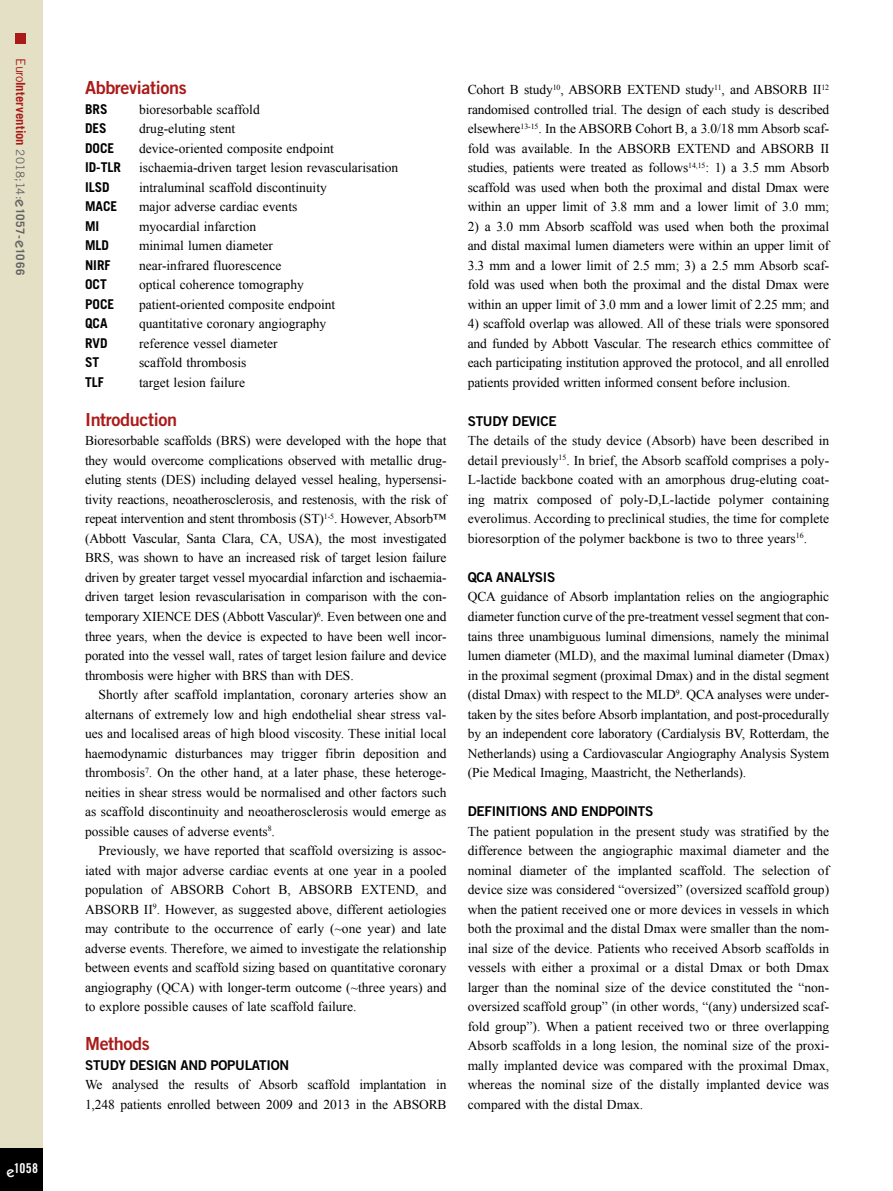
<style>
.page{position:relative;width:893px;height:1191px;background:#fff}
.page>*{position:absolute;margin:0;border:0;box-sizing:border-box;transform-origin:0 0}
.t1{font:18px "Trade Gothic LT Std Bd 2";letter-spacing:-.02em;color:#a91b18}
.t2{font:13.5px/19.5px "Times New Roman";color:#000;text-align:justify}
.t3{font:13.5px "Trade Gothic LT Std Bd 2";letter-spacing:-.02em;color:#000}
.t4{font:700 13.5px "Trade Gothic LT Std";color:#000}
.t5{font:13.5px "Trade Gothic LT Std Bd Cn 20";color:#fff}
.t6{font:700 12.75px "Trade Gothic LT Std";letter-spacing:.005em;color:#a91b18}
.s1{font-weight:400}
.s2{font-weight:400;font-size:11.7px;color:#646363}
.s3{font-family:"ITC Kabel Std";font-weight:500;font-size:15px;color:#646363}
.s4{font-size:11.7px;color:#646363}
.s5{font-family:"ITC Kabel Std";font-weight:500;font-size:15px}
</style>
<div class="page">
<div style="left:0;top:0;width:43px;height:1191px;background:#e4e0c5"></div>
<div style="left:16px;top:34px;width:10px;height:10px;background:#a91b18"></div>
<div style="left:0;top:1148px;width:43px;height:43px;background:#000"></div>
<p class="t6" style="left:29px;top:58px;width:218px;rotate:90deg"><span class="s1">Euro</span>Intervention <span class="s2">2018;14:</span><span class="s3">e</span><span class="s4">1057-</span><span class="s3">e</span><span class="s4">1066</span></p>
<p class="t5" style="left:6px;top:1160px;width:33px"><span class="s5">e</span>1058</p>
<h1 class="t1" style="left:85px;top:77px;width:103px">Abbreviations</h1>
<p class="t4" style="left:85px;top:101px;width:24px">BRS</p>
<p class="t2" style="left:139px;top:99px;width:122px">bioresorbable scaffold</p>
<p class="t4" style="left:85px;top:120px;width:23px">DES</p>
<p class="t2" style="left:139px;top:119px;width:98px">drug-eluting stent</p>
<p class="t4" style="left:85px;top:140px;width:31px">DOCE</p>
<p class="t2" style="left:139px;top:138px;width:196px">device-oriented composite endpoint</p>
<p class="t4" style="left:85px;top:159px;width:38px">ID-TLR</p>
<p class="t2" style="left:139px;top:158px;width:261px">ischaemia-driven target lesion revascularisation</p>
<p class="t4" style="left:85px;top:179px;width:26px">ILSD</p>
<p class="t2" style="left:139px;top:177px;width:189px">intraluminal scaffold discontinuity</p>
<p class="t4" style="left:85px;top:198px;width:34px">MACE</p>
<p class="t2" style="left:139px;top:197px;width:160px">major adverse cardiac events</p>
<p class="t4" style="left:85px;top:218px;width:16px">MI</p>
<p class="t2" style="left:139px;top:216px;width:119px">myocardial infarction</p>
<p class="t4" style="left:85px;top:237px;width:26px">MLD</p>
<p class="t2" style="left:139px;top:236px;width:136px">minimal lumen diameter</p>
<p class="t4" style="left:85px;top:257px;width:27px">NIRF</p>
<p class="t2" style="left:139px;top:255px;width:144px">near-infrared fluorescence</p>
<p class="t4" style="left:85px;top:276px;width:23px">OCT</p>
<p class="t2" style="left:139px;top:275px;width:166px">optical coherence tomography</p>
<p class="t4" style="left:85px;top:296px;width:31px">POCE</p>
<p class="t2" style="left:139px;top:294px;width:198px">patient-oriented composite endpoint</p>
<p class="t4" style="left:85px;top:315px;width:24px">QCA</p>
<p class="t2" style="left:139px;top:314px;width:189px">quantitative coronary angiography</p>
<p class="t4" style="left:85px;top:335px;width:24px">RVD</p>
<p class="t2" style="left:139px;top:333px;width:140px">reference vessel diameter</p>
<p class="t4" style="left:85px;top:354px;width:16px">ST</p>
<p class="t2" style="left:139px;top:353px;width:109px">scaffold thrombosis</p>
<p class="t4" style="left:85px;top:374px;width:20px">TLF</p>
<p class="t2" style="left:139px;top:372px;width:108px">target lesion failure</p>
<h1 class="t1" style="left:85px;top:408px;width:94px">Introduction</h1>
<p class="t2" style="left:85px;top:431px;width:363px">Bioresorbable scaffolds (BRS) were developed with the hope that they would overcome complications observed with metallic drug&shy;eluting stents (DES) including delayed vessel healing, hypersensi&shy;tivity reactions, neoatherosclerosis, and restenosis, with the risk of repeat intervention and stent thrombosis (ST)<sup>1-5</sup>. However, Absorb™ (Abbott Vascular, Santa Clara, CA, USA), the most investigated BRS, was shown to have an increased risk of target lesion failure driven by greater target vessel myocardial infarction and ischaemia&shy;driven target lesion revascularisation in comparison with the con&shy;temporary XIENCE DES (Abbott Vascular)<sup>6</sup>. Even between one and three years, when the device is expected to have been well incor&shy;porated into the vessel wall, rates of target lesion failure and device thrombosis were higher with BRS than with DES.</p>
<p class="t2" style="left:85px;top:684px;width:363px;text-indent:14px">Shortly after scaffold implantation, coronary arteries show an alternans of extremely low and high endothelial shear stress val&shy;ues and localised areas of high blood viscosity. These initial local haemodynamic disturbances may trigger fibrin deposition and thrombosis<sup>7</sup>. On the other hand, at a later phase, these heteroge&shy;neities in shear stress would be normalised and other factors such as scaffold discontinuity and neoatherosclerosis would emerge as possible causes of adverse events<sup>8</sup>.</p>
<p class="t2" style="left:85px;top:840px;width:363px;text-indent:14px">Previously, we have reported that scaffold oversizing is assoc&shy;iated with major adverse cardiac events at one year in a pooled population of ABSORB Cohort B, ABSORB EXTEND, and ABSORB II<sup>9</sup>. However, as suggested above, different aetiologies may contribute to the occurrence of early (~one year) and late adverse events. Therefore, we aimed to investigate the relationship between events and scaffold sizing based on quantitative coronary angiography (QCA) with longer-term outcome (~three years) and to explore possible causes of late scaffold failure.</p>
<h1 class="t1" style="left:85px;top:1032px;width:66px">Methods</h1>
<p class="t3" style="left:85px;top:1056px;width:206px">STUDY DESIGN AND POPULATION</p>
<p class="t2" style="left:85px;top:1074px;width:363px">We analysed the results of Absorb scaffold implantation in<br>1,248 patients enrolled between 2009 and 2013 in the ABSORB</p>
<p class="t2" style="left:468px;top:80px;width:363px">Cohort B study<sup>10</sup>, ABSORB EXTEND study<sup>11</sup>, and ABSORB II<sup>12 </sup>randomised controlled trial. The design of each study is described elsewhere<sup>13-15</sup>. In the ABSORB Cohort B, a 3.0/18 mm Absorb scaf&shy;fold was available. In the ABSORB EXTEND and ABSORB II studies, patients were treated as follows<sup>14,15</sup>: 1) a 3.5 mm Absorb scaffold was used when both the proximal and distal Dmax were within an upper limit of 3.8 mm and a lower limit of 3.0 mm;</p>
<p class="t2" style="left:468px;top:216px;width:363px">2) a 3.0 mm Absorb scaffold was used when both the proximal and distal maximal lumen diameters were within an upper limit of 3.3 mm and a lower limit of 2.5 mm; 3) a 2.5 mm Absorb scaf&shy;fold was used when both the proximal and the distal Dmax were within an upper limit of 3.0 mm and a lower limit of 2.25 mm; and</p>
<p class="t2" style="left:468px;top:314px;width:363px">4) scaffold overlap was allowed. All of these trials were sponsored and funded by Abbott Vascular. The research ethics committee of each participating institution approved the protocol, and all enrolled patients provided written informed consent before inclusion.</p>
<p class="t3" style="left:468px;top:413px;width:90px">STUDY DEVICE</p>
<p class="t2" style="left:468px;top:431px;width:363px">The details of the study device (Absorb) have been described in detail previously<sup>15</sup>. In brief, the Absorb scaffold comprises a poly-L-lactide backbone coated with an amorphous drug-eluting coat&shy;ing matrix composed of poly-D,L-lactide polymer containing everolimus. According to preclinical studies, the time for complete bioresorption of the polymer backbone is two to three years<sup>16</sup>.</p>
<p class="t3" style="left:468px;top:569px;width:89px">QCA ANALYSIS</p>
<p class="t2" style="left:468px;top:587px;width:363px">QCA guidance of Absorb implantation relies on the angiographic diameter function curve of the pre-treatment vessel segment that con&shy;tains three unambiguous luminal dimensions, namely the minimal lumen diameter (MLD), and the maximal luminal diameter (Dmax) in the proximal segment (proximal Dmax) and in the distal segment (distal Dmax) with respect to the MLD<sup>9</sup>. QCA analyses were under&shy;taken by the sites before Absorb implantation, and post-procedurally by an independent core laboratory (Cardialysis BV, Rotterdam, the Netherlands) using a Cardiovascular Angiography Analysis System (Pie Medical Imaging, Maastricht, the Netherlands).</p>
<p class="t3" style="left:468px;top:803px;width:187px">DEFINITIONS AND ENDPOINTS</p>
<p class="t2" style="left:468px;top:821px;width:363px">The patient population in the present study was stratified by the difference between the angiographic maximal diameter and the nominal diameter of the implanted scaffold. The selection of device size was considered “oversized” (oversized scaffold group) when the patient received one or more devices in vessels in which both the proximal and the distal Dmax were smaller than the nom&shy;inal size of the device. Patients who received Absorb scaffolds in vessels with either a proximal or a distal Dmax or both Dmax larger than the nominal size of the device constituted the “non&shy;oversized scaffold group” (in other words, “(any) undersized scaf&shy;fold group”). When a patient received two or three overlapping Absorb scaffolds in a long lesion, the nominal size of the proxi&shy;mally implanted device was compared with the proximal Dmax, whereas the nominal size of the distally implanted device was compared with the distal Dmax.</p>
</div>
